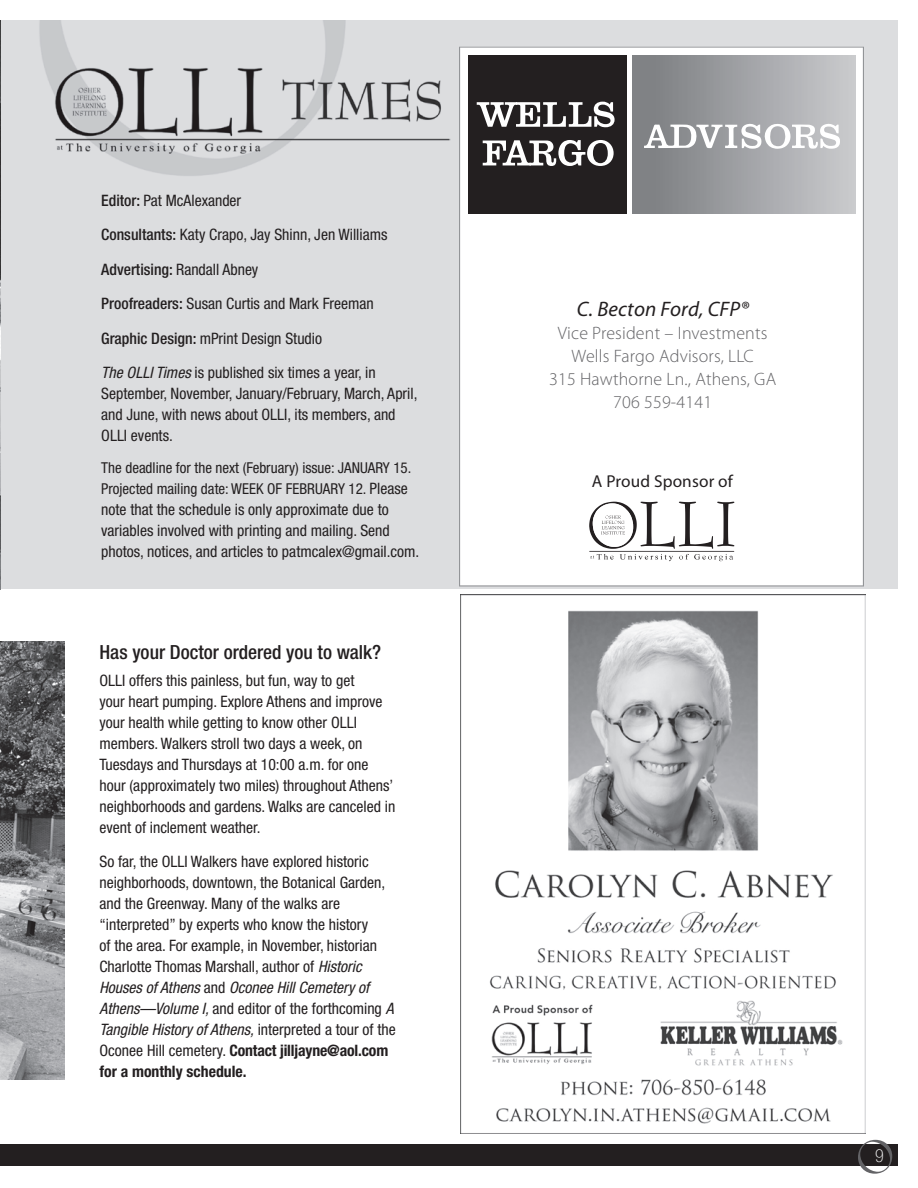
<style>
.page{position:relative;width:918px;height:1188px;background:#fff}
.page>*{position:absolute;margin:0;border:0;box-sizing:border-box;transform-origin:0 0}
.t1{font:italic 21px "Myriad Pro";letter-spacing:.01em;color:#231f20}
.Body_Text_Black{font:500 condensed 19.5px "Helvetica Neue";color:#231f20}
.t2{font:300 18px/22.8px "Myriad Pro";letter-spacing:.01em;color:#636366;text-align:center}
.t3{font:100 condensed 18px "Helvetica Neue";color:#fff}
.t4{font:17.25px "Myriad Pro";letter-spacing:.01em;color:#231f20}
.Body_Text_Black-2{font:condensed 15.75px/21px "Helvetica Neue";color:#231f20}
.Body_Text_Black-3{font:500 condensed 15.75px "Helvetica Neue";color:#231f20}
.Body_Text_Black-4{font:condensed 15px/21px "Helvetica Neue";color:#231f20}
.s1{font-weight:500}
.s2{font-weight:400}
.s3{font-style:italic}
.s4{font-size:15.75px}
.s5{font-weight:700}
</style>
<div class="page">
<div style="left:1px;top:20px;width:897px;height:569px;background:#dcdddf"></div>
<img style="left:0;top:20px;width:1px;height:570px">
<img style="left:460px;top:594px;width:405px;height:540px">
<img style="left:0;top:642px;width:64px;height:438px">
<svg style="left:459px;top:46px;width:405px;height:540px;background:#d0d0d1"></svg>
<img style="left:39px;top:20px;width:412px;height:156px">
<div style="left:0;top:1145px;width:898px;height:21px;background:#231f20"></div>
<svg style="left:858px;top:1140px;width:34px;height:34px"></svg>
<p class="Body_Text_Black-2" style="left:101px;top:190px;width:142px"><span class="s1">Editor:</span> Pat McAlexander</p>
<p class="Body_Text_Black-2" style="left:101px;top:224px;width:288px"><span class="s1">Consultants:</span> Katy Crapo, Jay Shinn, Jen Williams</p>
<p class="Body_Text_Black-3" style="left:101px;top:260px;width:159px">Advertising: <span class="s2">Randall Abney</span></p>
<p class="Body_Text_Black-2" style="left:101px;top:293px;width:274px"><span class="s1">Proofreaders:</span> Susan Curtis and Mark Freeman</p>
<p class="Body_Text_Black-2" style="left:101px;top:328px;width:222px"><span class="s1">Graphic Design:</span> mPrint Design Studio</p>
<p class="Body_Text_Black-2" style="left:101px;top:362px;width:318px"><span class="s3">The OLLI Times</span> is published six times a year, in September, November, January/February, March, April, and June, with news about OLLI, its members, and OLLI events.</p>
<p class="Body_Text_Black-4" style="left:101px;top:457px;width:312px">The deadline for the next (February) issue: JANUARY 15.<br>Projected mailing date: WEEK OF FEBRUARY 12. <span class="s4">Please</span></p>
<p class="Body_Text_Black-2" style="left:101px;top:499px;width:320px">note that the schedule is only approximate due to variables involved with printing and mailing. Send photos, notices, and articles to patmcalex@gmail.com.</p>
<p class="Body_Text_Black" style="left:99px;top:640px;width:283px">Has your Doctor ordered you to walk?</p>
<p class="Body_Text_Black-2" style="left:99px;top:670px;width:297px">OLLI offers this painless, but fun, way to get<br>your heart pumping. Explore Athens and improve your health while getting to know other OLLI members. Walkers stroll two days a week, on Tuesdays and Thursdays at 10:00 a.m. for one hour (approximately two miles) throughout Athens’ neighborhoods and gardens. Walks are canceled in event of inclement weather.</p>
<p class="Body_Text_Black-2" style="left:99px;top:851px;width:298px">So far, the OLLI Walkers have explored historic neighborhoods, downtown, the Botanical Garden, and the Greenway. Many of the walks are “interpreted” by experts who know the history<br>of the area. For example, in November, historian Charlotte Thomas Marshall, author of <span class="s3">Historic Houses of Athens</span> and <span class="s3">Oconee Hill Cemetery of Athens—Volume I,</span> and editor of the forthcoming <span class="s3">A Tangible History of Athens,</span> interpreted a tour of the Oconee Hill cemetery. <span class="s5">Contact jilljayne@aol.com for a monthly schedule.</span></p>
<p class="t1" style="left:577px;top:298px;width:173px">C. Becton Ford, CFP®</p>
<p class="t2" style="left:549px;top:322px;width:229px">Vice President – Investments<br>Wells Fargo Advisors, LLC<br>315 Hawthorne Ln., Athens, GA<br>706 559-4141</p>
<p class="t4" style="left:592px;top:471px;width:143px">A Proud Sponsor of</p>
<p class="t3" style="left:875px;top:1145px;width:10px">9</p>
</div>
